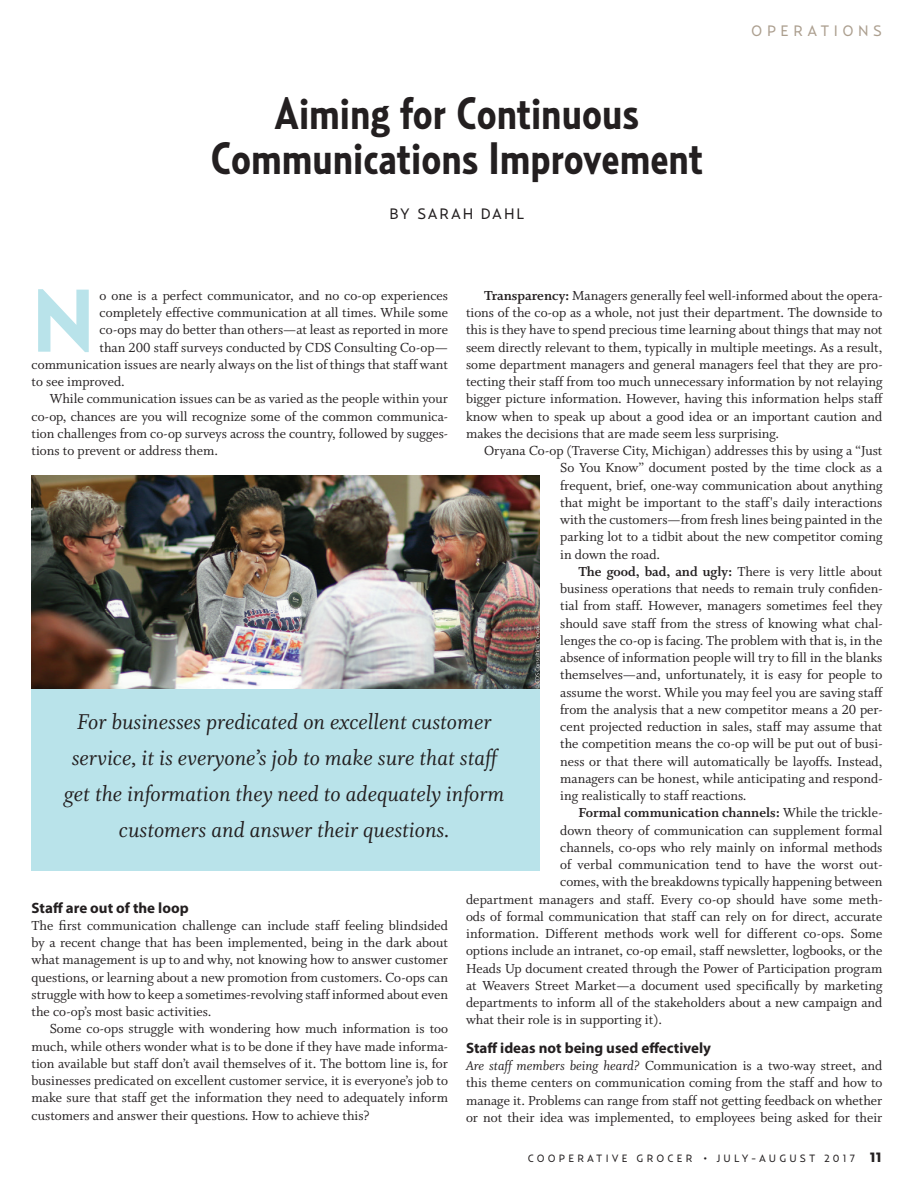
<style>
.page{position:relative;width:918px;height:1188px;background:#fff}
.page>*{position:absolute;margin:0;border:0;box-sizing:border-box;transform-origin:0 0}
.Text_1{font:700 88.05px "Relay";color:#b9e3ea}
.Headline_1{font:700 45px/45px "Relay Cond";color:#231f20;text-align:center}
.Headline_1_italic{font:24px/36px "Whitman Italic LF";color:#231f20;text-align:center}
.CDS_Subhead{font:700 15px "Myriad Pro";color:#231f20}
.Byline{font:15px "Relay";letter-spacing:.125em;color:#231f20}
.Section_heads_right{font:15px "Relay";letter-spacing:.3em;color:#ac9f8f}
.Text_1_indent{font:14.7px/17.2px "Whitman Roman LF";color:#231f20;text-align:justify}
.Text_1-2{font:14.7px/17.2px "Whitman Roman LF";color:#231f20;text-align:justify}
.Text_1_indent-2{font:14.7px "Whitman Bold LF";color:#231f20}
.t1{font:10.5px "Relay";letter-spacing:.3em;color:#231f20}
.s1{font-family:"Whitman Bold LF"}
.s2{font-family:"Whitman Roman LF"}
.s3{font-family:"Whitman Italic LF"}
.s4{font-family:"Proxima Nova"}
.s5{font-family:"Relay Wide";font-weight:900;font-size:13.5px}
</style>
<div class="page">
<div style="left:32px;top:688px;width:508px;height:182px;background:#b9e3ea"></div>
<img style="left:32px;top:475px;width:508px;height:213px">
<p class="Headline_1" style="left:211px;top:90px;width:494px">Aiming for Continuous<br>Communications Improvement</p>
<p class="Byline" style="left:389px;top:205px;width:136px">BY SARAH DAHL</p>
<p class="Section_heads_right" style="left:751px;top:22px;width:132px">OPERATIONS</p>
<p class="Text_1" style="left:32px;top:267px;width:65px">N</p>
<p class="Text_1-2" style="left:100px;top:287px;width:350px">o one is a perfect communicator, and no co-op experiences</p>
<p class="Text_1_indent" style="left:466px;top:287px;width:418px;text-indent:18px"><span class="s1">Transparency:</span> Managers generally feel well-informed about the opera&shy;tions of the co-op as a whole, not just their department. The downside to this is they have to spend precious time learning about things that may not seem directly relevant to them, typically in multiple meetings. As a result, some department managers and general managers feel that they are pro&shy;tecting their staff from too much unnecessary information by not relaying bigger picture information. However, having this information helps staff know when to speak up about a good idea or an important caution and makes the decisions that are made seem less surprising.</p>
<p class="Text_1_indent" style="left:560px;top:442px;width:324px;text-indent:-76px">Oryana Co-op (Traverse City, Michigan) addresses this by using a “Just So You Know” document posted by the time clock as a frequent, brief, one-way communication about anything that might be important to the staff's daily interactions with the customers—from fresh lines being painted in the parking lot to a tidbit about the new competitor coming in down the road.</p>
<p class="Text_1_indent" style="left:560px;top:563px;width:324px;text-indent:18px"><span class="s1">The good, bad, and ugly:</span> There is very little about business operations that needs to remain truly confiden&shy;tial from staff. However, managers sometimes feel they should save staff from the stress of knowing what chal&shy;lenges the co-op is facing. The problem with that is, in the absence of information people will try to fill in the blanks themselves—and, unfortunately, it is easy for people to assume the worst. While you may feel you are saving staff from the analysis that a new competitor means a 20 per&shy;cent projected reduction in sales, staff may assume that the competition means the co-op will be put out of busi&shy;ness or that there will automatically be layoffs. Instead, managers can be honest, while anticipating and respond&shy;ing realistically to staff reactions.</p>
<p class="Text_1_indent-2" style="left:578px;top:805px;width:306px">Formal communication channels: <span class="s2">While the trickle-</span></p>
<p class="Text_1_indent" style="left:560px;top:822px;width:324px">down theory of communication can supplement formal</p>
<p class="Text_1_indent" style="left:560px;top:839px;width:324px">channels, co-ops who rely mainly on informal methods</p>
<p class="Text_1_indent" style="left:560px;top:856px;width:324px">of verbal communication tend to have the worst out-</p>
<p class="Text_1_indent" style="left:560px;top:874px;width:324px">comes, with the breakdowns typically happening between</p>
<p class="Text_1_indent" style="left:466px;top:891px;width:418px">department managers and staff. Every co-op should have some meth-</p>
<p class="Text_1_indent" style="left:466px;top:908px;width:418px">ods of formal communication that staff can rely on for direct, accurate</p>
<p class="Text_1_indent" style="left:466px;top:925px;width:418px">information. Different methods work well for different co-ops. Some</p>
<p class="Text_1_indent" style="left:466px;top:943px;width:418px">options include an intranet, co-op email, staff newsletter, logbooks, or the</p>
<p class="Text_1_indent" style="left:466px;top:960px;width:418px">Heads Up document created through the Power of Participation program</p>
<p class="Text_1_indent" style="left:466px;top:977px;width:418px">at Weavers Street Market—a document used specifically by marketing</p>
<p class="Text_1_indent" style="left:466px;top:994px;width:418px">departments to inform all of the stakeholders about a new campaign and</p>
<p class="Text_1_indent" style="left:466px;top:1012px;width:197px">what their role is in supporting it).</p>
<p class="CDS_Subhead" style="left:466px;top:1038px;width:247px">Staff ideas not being used effectively</p>
<p class="Text_1-2" style="left:466px;top:1057px;width:418px"><span class="s3">Are staff members being heard?</span> Communication is a two-way street, and this theme centers on communication coming from the staff and how to manage it. Problems can range from staff not getting feedback on whether or not their idea was implemented, to employees being asked for their</p>
<p class="Text_1-2" style="left:100px;top:304px;width:350px">completely effective communication at all times. While some</p>
<p class="Text_1-2" style="left:100px;top:322px;width:350px">co-ops may do better than others—at least as reported in more</p>
<p class="Text_1-2" style="left:100px;top:339px;width:350px">than 200 staff surveys conducted by CDS Consulting Co-op—</p>
<p class="Text_1-2" style="left:32px;top:356px;width:418px">communication issues are nearly always on the list of things that staff want</p>
<p class="Text_1-2" style="left:32px;top:373px;width:95px">to see improved.</p>
<p class="Text_1_indent" style="left:32px;top:391px;width:418px;text-indent:18px">While communication issues can be as varied as the people within your co-op, chances are you will recognize some of the common communica&shy;tion challenges from co-op surveys across the country, followed by sugges&shy;tions to prevent or address them.</p>
<p class="Headline_1_italic" style="left:64px;top:704px;width:441px">For businesses predicated on excellent customer service, it is everyone’s job to make sure that staff get the information they need to adequately inform customers and answer their questions.</p>
<p class="CDS_Subhead" style="left:32px;top:898px;width:159px">Staff are out of the loop</p>
<p class="Text_1-2" style="left:32px;top:917px;width:418px">The first communication challenge can include staff feeling blindsided by a recent change that has been implemented, being in the dark about what management is up to and why, not knowing how to answer customer questions, or learning about a new promotion from customers. Co-ops can struggle with how to keep a sometimes-revolving staff informed about even the co-op’s most basic activities.</p>
<p class="Text_1_indent" style="left:32px;top:1021px;width:418px;text-indent:18px">Some co-ops struggle with wondering how much information is too much, while others wonder what is to be done if they have made informa&shy;tion available but staff don’t avail themselves of it. The bottom line is, for businesses predicated on excellent customer service, it is everyone’s job to make sure that staff get the information they need to adequately inform customers and answer their questions. How to achieve this?</p>
<p class="t1" style="left:528px;top:1151px;width:356px">COOPERATIVE GROCER <span class="s4">•</span> JULY-AUGUST 2017 <span class="s5">11</span></p>
</div>
